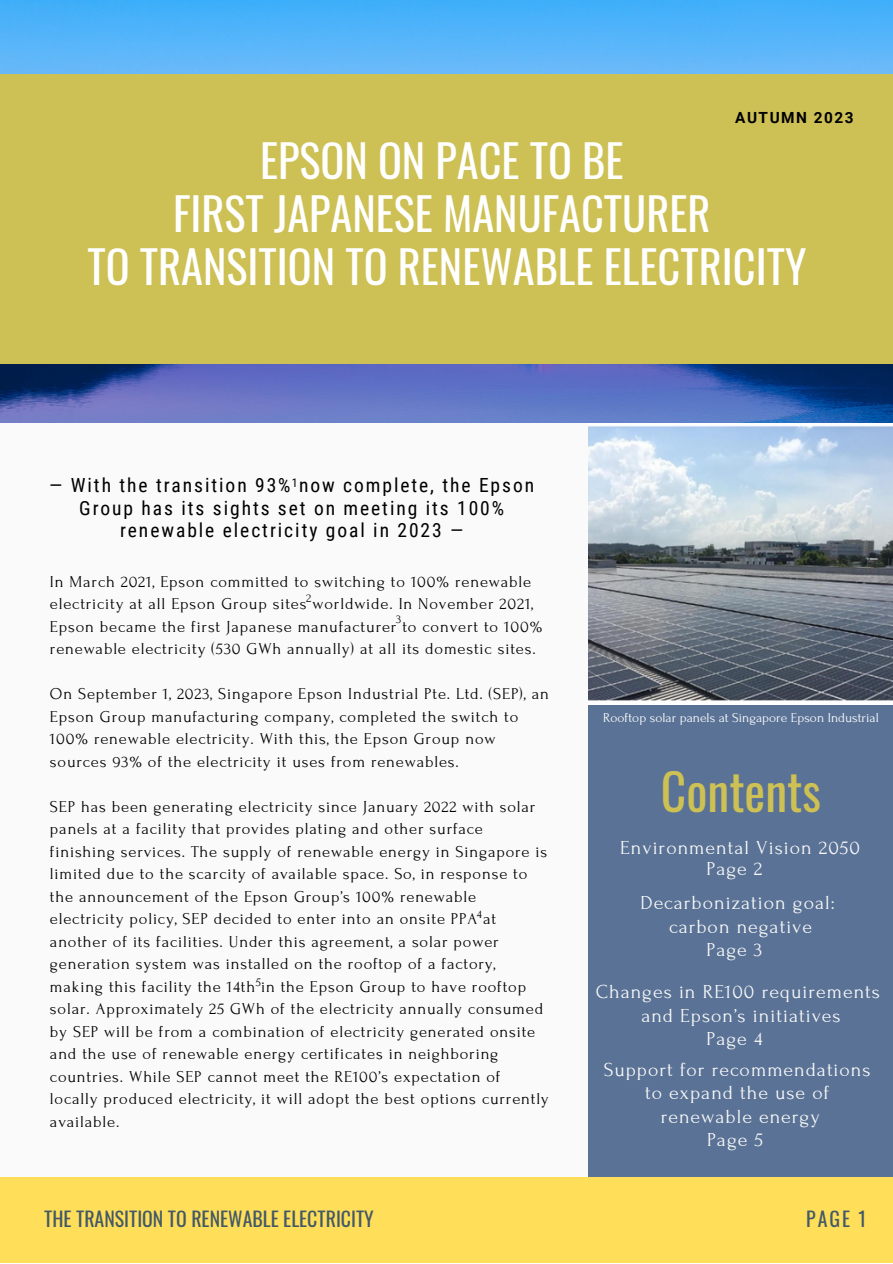
<style>
.page{position:relative;width:893px;height:1264px;background:#fff}
.page>*{position:absolute;margin:0;border:0;box-sizing:border-box;transform-origin:0 0}
.t1{font:49.65px "Oswald";color:#cdc054}
.t2{font:44.4px "Oswald";color:#fff}
.t3{font:19.8px "Forum";letter-spacing:.05em;color:#fafafa}
.t4{font:19.8px "Oswald";color:#435967}
.t5{font:19.5px/22.5px "Roboto Condensed";letter-spacing:.1em;color:#000;text-align:center}
.t6{font:16.5px/22.5px "Forum";letter-spacing:.05em;color:#000}
.t7{font:700 15.3px "Roboto";letter-spacing:.1em;color:#000}
.t8{font:13.5px "Forum";color:#fff}
.t9{font:12px "Forum";color:#000}
.t10{font:12px "Roboto Condensed";color:#000}
</style>
<div class="page">
<div style="left:0;top:0;width:892px;height:1262px;background:#fafafa"></div>
<div style="left:588px;top:254px;width:304px;height:928px;background:#5a7295"></div>
<img style="left:0;top:0;width:892px;height:422px">
<div style="left:0;top:74px;width:892px;height:289px;background:#cdc054"></div>
<div style="left:0;top:1176px;width:892px;height:86px;background:#ffde59"></div>
<img style="left:589px;top:424px;width:303px;height:281px">
<p class="t7" style="left:735px;top:109px;width:120px">AUTUMN 2023</p>
<p class="t2" style="left:260px;top:126px;width:365px">EPSON ON PACE TO BE</p>
<p class="t2" style="left:173px;top:179px;width:538px">FIRST JAPANESE MANUFACTURER</p>
<p class="t2" style="left:87px;top:232px;width:720px">TO TRANSITION TO RENEWABLE ELECTRICITY</p>
<p class="t5" style="left:49px;top:474px;width:486px">— With the transition 93% now complete, the Epson<br>Group has its sights set on meeting its 100% renewable electricity goal in 2023 —</p>
<p class="t10" style="left:292px;top:475px;width:7px">1</p>
<p class="t6" style="left:50px;top:570px;width:494px">In March 2021, Epson committed to switching to 100% renewable electricity at all Epson Group sites worldwide. In November 2021, Epson became the first Japanese manufacturer to convert to 100% renewable electricity (530 GWh annually) at all its domestic sites.</p>
<p class="t6" style="left:50px;top:683px;width:500px">On September 1, 2023, Singapore Epson Industrial Pte. Ltd. (SEP), an Epson Group manufacturing company, completed the switch to 100% renewable electricity. With this, the Epson Group now sources 93% of the electricity it uses from renewables.</p>
<p class="t6" style="left:50px;top:795px;width:500px">SEP has been generating electricity since January 2022 with solar panels at a facility that provides plating and other surface finishing services. The supply of renewable energy in Singapore is limited due to the scarcity of available space. So, in response to the announcement of the Epson Group’s 100% renewable electricity policy, SEP decided to enter into an onsite PPA at another of its facilities. Under this agreement, a solar power generation system was installed on the rooftop of a factory, making this facility the 14th in the Epson Group to have rooftop solar. Approximately 25 GWh of the electricity annually consumed by SEP will be from a combination of electricity generated onsite and the use of renewable energy certificates in neighboring countries. While SEP cannot meet the RE100’s expectation of locally produced electricity, it will adopt the best options currently available.</p>
<p class="t9" style="left:306px;top:592px;width:7px">2</p>
<p class="t9" style="left:396px;top:613px;width:7px">3</p>
<p class="t9" style="left:476px;top:907px;width:7px">4</p>
<p class="t9" style="left:256px;top:975px;width:7px">5</p>
<p class="t8" style="left:603px;top:710px;width:277px">Rooftop solar panels at Singapore Epson Industrial</p>
<p class="t1" style="left:661px;top:753px;width:162px">Contents</p>
<p class="t3" style="left:620px;top:837px;width:241px">Environmental Vision 2050</p>
<p class="t3" style="left:706px;top:858px;width:58px">Page 2</p>
<p class="t3" style="left:640px;top:892px;width:196px">Decarbonization goal:</p>
<p class="t3" style="left:669px;top:915px;width:144px">carbon negative</p>
<p class="t3" style="left:706px;top:939px;width:57px">Page 3</p>
<p class="t3" style="left:595px;top:981px;width:286px">Changes in RE100 requirements</p>
<p class="t3" style="left:641px;top:1004px;width:201px">and Epson’s initiatives</p>
<p class="t3" style="left:706px;top:1028px;width:57px">Page 4</p>
<p class="t3" style="left:603px;top:1058px;width:268px">Support for recommendations</p>
<p class="t3" style="left:645px;top:1082px;width:186px">to expand the use of</p>
<p class="t3" style="left:660px;top:1105px;width:160px">renewable energy</p>
<p class="t3" style="left:707px;top:1129px;width:58px">Page 5</p>
<p class="t4" style="left:44px;top:1203px;width:331px">THE TRANSITION TO RENEWABLE ELECTRICITY</p>
<p class="t4" style="left:806px;top:1202px;width:62px">PAGE 1</p>
</div>
